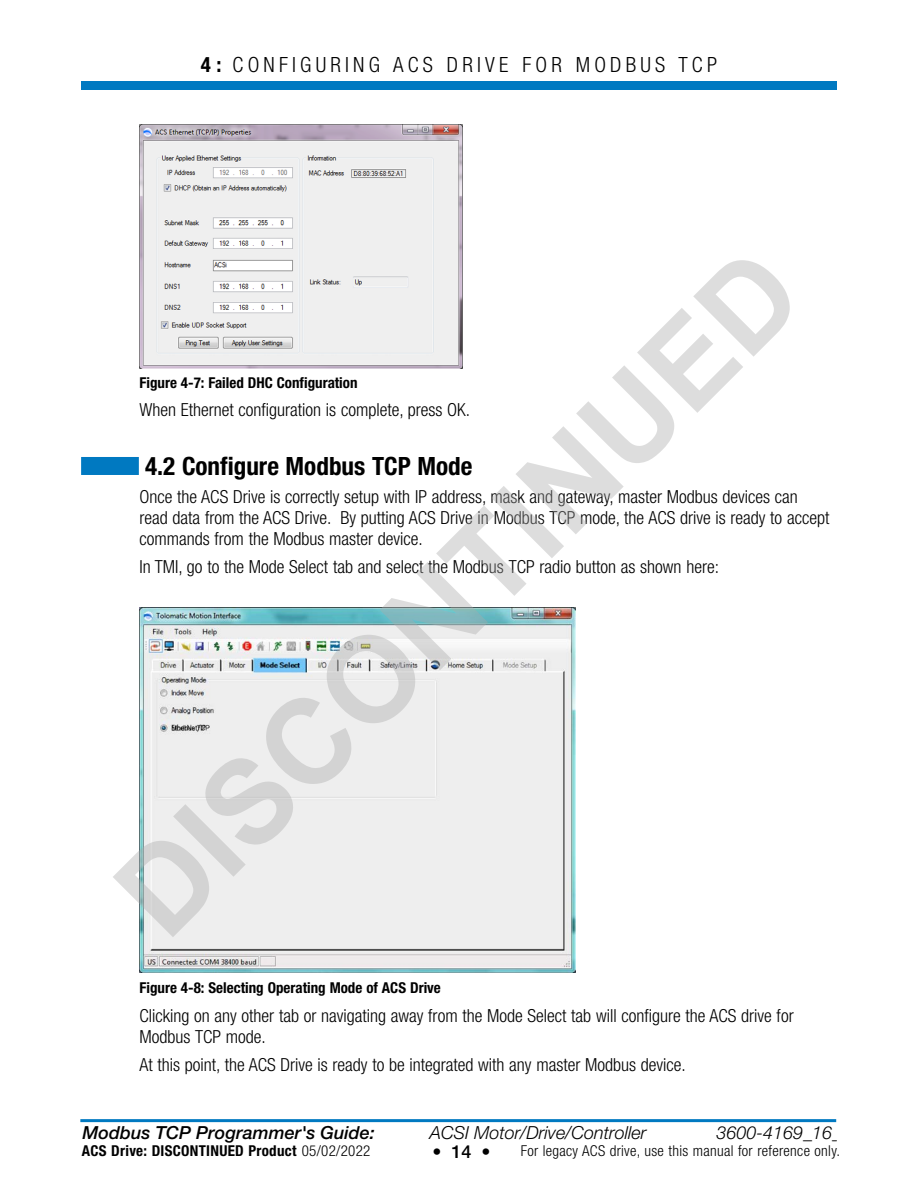
<style>
.page{position:relative;width:918px;height:1188px;background:#fff}
.page>*{position:absolute;margin:0;border:0;box-sizing:border-box;transform-origin:0 0}
.t1{font:700 119.25px "Arial";color:rgb(171 171 171/.4)}
.t2{font:700 condensed 25.2px "Helvetica Neue LT Std";color:#000}
.t3{font:300 condensed 21px "Helvetica Neue LT Std";letter-spacing:.2em;color:#000}
.t4{font:300 condensed 18px/21px "Helvetica Neue LT Std";color:#000}
.t5{font:italic 300 18px "Helvetica Neue LT Std";color:#000}
.t6{font:italic 500 18px "Helvetica Neue LT Std";color:#000}
.t7{font:500 18px "Helvetica Neue LT Std";color:#000}
.t8{font:700 condensed 15px "Helvetica Neue LT Std";color:#000}
.t9{font:300 condensed 15px "Helvetica Neue LT Std";letter-spacing:.02em;color:#000}
.t10{font:700 condensed 15px "Helvetica Neue LT Std";letter-spacing:.02em;color:#000}
.s1{font-weight:700}
.s2{font-weight:300}
</style>
<div class="page">
<div style="left:81px;top:81px;width:756px;height:9px;background:#0079c1"></div>
<hr style="left:80px;top:1119px;width:756px;height:3px;background:#0079c1">
<img style="left:140px;top:124px;width:322px;height:244px">
<div style="left:81px;top:457px;width:58px;height:18px;background:#0079c1"></div>
<img style="left:140px;top:607px;width:435px;height:365px">
<p class="t3" style="left:201px;top:53px;width:518px"><span class="s1">4 :</span> CONFIGURING ACS DRIVE FOR MODBUS TCP</p>
<h1 class="t1" style="left:82px;top:858px;width:909px;rotate:-45deg">DISCONTINUED</h1>
<p class="t8" style="left:140px;top:374px;width:220px">Figure 4-7: Failed DHC Configuration</p>
<p class="t4" style="left:140px;top:399px;width:332px">When Ethernet configuration is complete, press OK.</p>
<h2 class="t2" style="left:145px;top:451px;width:329px">4.2 Configure Modbus TCP Mode</h2>
<p class="t4" style="left:140px;top:486px;width:691px">Once the ACS Drive is correctly setup with IP address, mask and gateway, master Modbus devices can read data from the ACS Drive. By putting ACS Drive in Modbus TCP mode, the ACS drive is ready to accept commands from the Modbus master device.</p>
<p class="t4" style="left:140px;top:556px;width:581px">In TMI, go to the Mode Select tab and select the Modbus TCP radio button as shown here:</p>
<p class="t8" style="left:140px;top:979px;width:303px">Figure 4-8: Selecting Operating Mode of ACS Drive</p>
<p class="t4" style="left:140px;top:1005px;width:656px">Clicking on any other tab or navigating away from the Mode Select tab will configure the ACS drive for<br>Modbus TCP mode.</p>
<p class="t4" style="left:140px;top:1054px;width:548px">At this point, the ACS Drive is ready to be integrated with any master Modbus device.</p>
<p class="t6" style="left:82px;top:1122px;width:294px">Modbus TCP Programmer's Guide:</p>
<p class="t5" style="left:430px;top:1122px;width:218px">ACSI Motor/Drive/Controller</p>
<p class="t5" style="left:717px;top:1122px;width:200px">3600-4169_16_Modbus_</p>
<p class="t10" style="left:82px;top:1141px;width:290px">ACS Drive: DISCONTINUED Product <span class="s2">05/02/2022</span></p>
<p class="t7" style="left:432px;top:1141px;width:60px">• 14 •</p>
<p class="t9" style="left:521px;top:1142px;width:321px">For legacy ACS drive, use this manual for reference only.</p>
</div>
